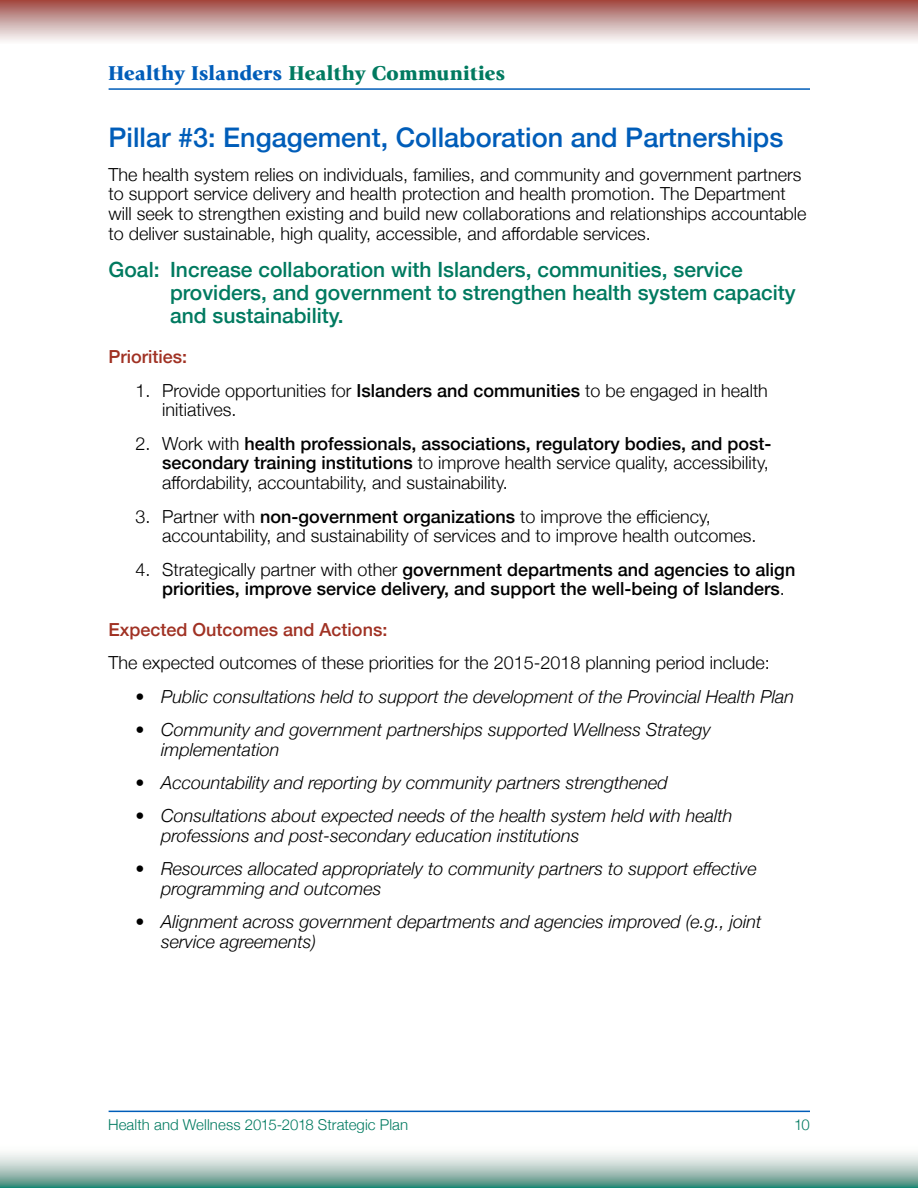
<style>
.page{position:relative;width:918px;height:1188px;background:#fff}
.page>*{position:absolute;margin:0;border:0;box-sizing:border-box;transform-origin:0 0}
.t1{font:500 27px "Helvetica Neue";color:#005db9}
.t2{font:500 21px/23.1px "Helvetica Neue";color:#007a60}
.t3{font:900 21px "Giovanni";letter-spacing:.005em;color:#007a60}
.t4{font:300 18px/19.8px "Helvetica Neue";color:#000}
.t5{font:italic 300 18px/19.8px "Helvetica Neue";color:#000}
.t6{font:500 18px/19.8px "Helvetica Neue";color:#000}
.t7{font:500 18px "Helvetica Neue";color:#a03123}
.t8{font:300 15px "Helvetica Neue";letter-spacing:.005em;color:#007a60}
.s1{color:#005db9}
.s2{font-weight:500}
.s3{font-weight:300}
</style>
<div class="page">
<hr style="left:109px;top:88px;width:701px;height:2px;background:#005db9">
<hr style="left:109px;top:1111px;width:701px;height:1px;background:#005db9">
<div style="left:0;top:0;width:918px;height:43px;background:linear-gradient(to bottom,#9d4b45,#fbffff)"></div>
<svg style="left:0;top:1153px;width:918px;height:35px;background:#a4c4bc"></svg>
<p class="t3" style="left:108px;top:61px;width:399px"><span class="s1">Healthy Islanders</span> Healthy Communities</p>
<h1 class="t1" style="left:109px;top:116px;width:676px">Pillar #3: Engagement, Collaboration and Partnerships</h1>
<p class="t4" style="left:109px;top:163px;width:699px">The health system relies on individuals, families, and community and government partners to support service delivery and health protection and health promotion. The Department will seek to strengthen existing and build new collaborations and relationships accountable to deliver sustainable, high quality, accessible, and affordable services.</p>
<p class="t2" style="left:170px;top:256px;width:627px;text-indent:-62px">Goal: Increase collaboration with Islanders, communities, service providers, and government to strengthen health system capacity and sustainability.</p>
<p class="t7" style="left:109px;top:342px;width:80px">Priorities:</p>
<p class="t4" style="left:162px;top:379px;width:607px;text-indent:-27px">1. Provide opportunities for <span class="s2">Islanders and communities</span> to be engaged in health initiatives.</p>
<p class="t4" style="left:162px;top:432px;width:611px;text-indent:-27px">2. Work with <span class="s2">health professionals, associations, regulatory bodies, and post&shy;secondary training institutions</span> to improve health service quality, accessibility, affordability, accountability, and sustainability.</p>
<p class="t4" style="left:162px;top:505px;width:596px;text-indent:-27px">3. Partner with <span class="s2">non-government organizations</span> to improve the efficiency, accountability, and sustainability of services and to improve health outcomes.</p>
<p class="t6" style="left:162px;top:558px;width:635px;text-indent:-27px"><span class="s3">4. Strategically partner with other</span> government departments and agencies to align priorities, improve service delivery, and support the well-being of Islanders<span class="s3">.</span></p>
<p class="t7" style="left:109px;top:615px;width:280px">Expected Outcomes and Actions:</p>
<p class="t4" style="left:109px;top:652px;width:663px">The expected outcomes of these priorities for the 2015-2018 planning period include:</p>
<p class="t5" style="left:136px;top:685px;width:660px">• Public consultations held to support the development of the Provincial Health Plan</p>
<p class="t5" style="left:161px;top:718px;width:551px;text-indent:-26px">• Community and government partnerships supported Wellness Strategy implementation</p>
<p class="t5" style="left:136px;top:771px;width:534px">• Accountability and reporting by community partners strengthened</p>
<p class="t5" style="left:161px;top:805px;width:573px;text-indent:-26px">• Consultations about expected needs of the health system held with health professions and post-secondary education institutions</p>
<p class="t5" style="left:161px;top:858px;width:597px;text-indent:-26px">• Resources allocated appropriately to community partners to support effective programming and outcomes</p>
<p class="t5" style="left:161px;top:911px;width:602px;text-indent:-26px">• Alignment across government departments and agencies improved (e.g., joint service agreements)</p>
<p class="t8" style="left:108px;top:1112px;width:302px">Health and Wellness 2015-2018 Strategic Plan</p>
<p class="t8" style="left:794px;top:1112px;width:17px">10</p>
</div>
